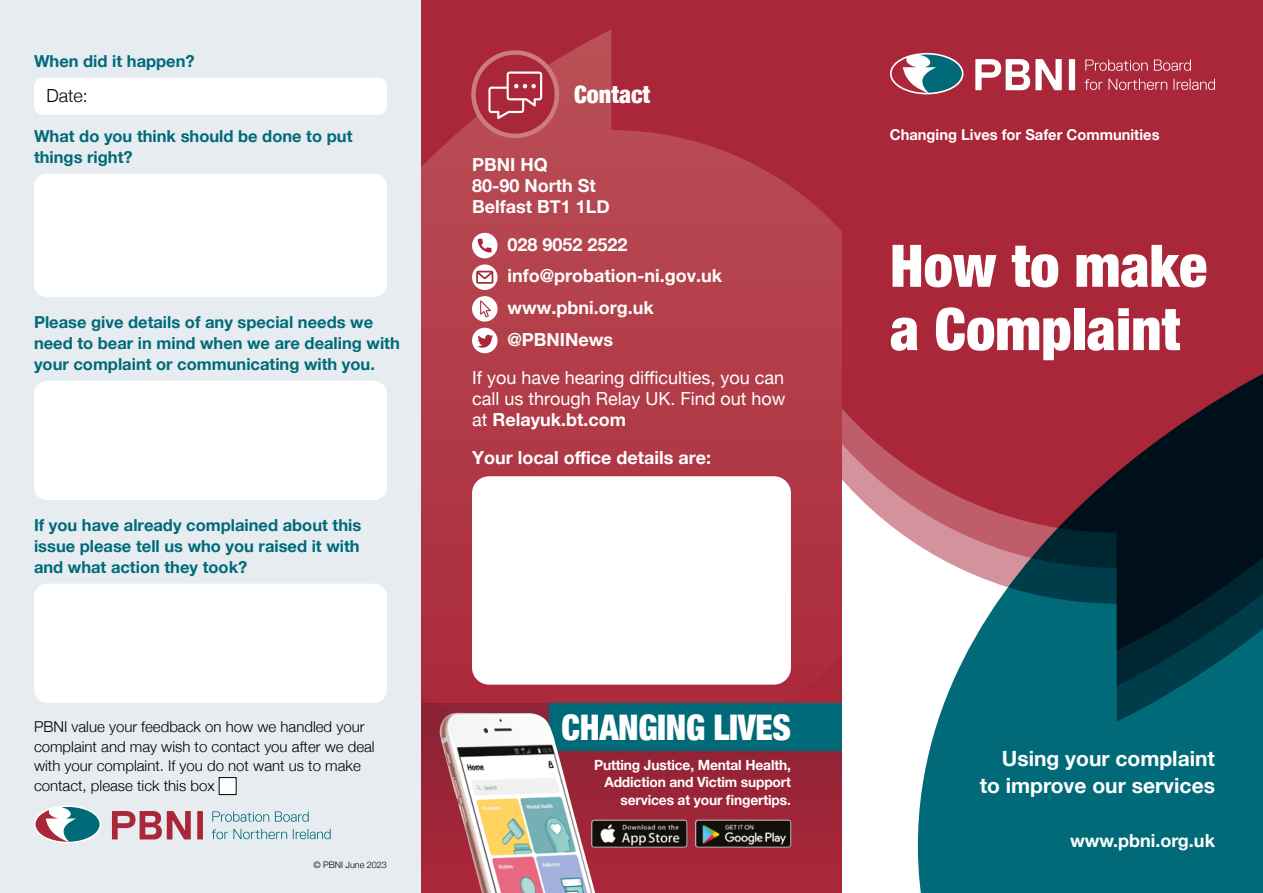
<style>
.page{position:relative;width:1263px;height:893px;background:#fff}
.page>*{position:absolute;margin:0;border:0;box-sizing:border-box;transform-origin:0 0}
.Body{font:900 condensed 58.65px/63.3px "Helvetica Neue";color:#fff}
.t1{font:900 condensed 35.25px "Helvetica Neue";letter-spacing:-.01em;color:#fff}
.Body2{font:900 condensed 24px "Helvetica Neue";color:#fff}
.Body-2{font:700 21px/27px "Helvetica Neue";color:#fff;text-align:right}
.Body2-2{font:700 18px "Helvetica Neue";color:#fff}
.Body2-3{font:18px/21px "Helvetica Neue";color:#fff;text-align:justify}
.Body-3{font:700 18px "Helvetica Neue";color:#fff}
.t2{font:300 18px "Helvetica Neue";color:#000}
.t3{font:700 16.5px/21px "Helvetica Neue";color:#006a79}
.t4{font:300 15px/19.5px "Helvetica Neue";color:#000}
.t5{font:700 15px "Helvetica Neue";color:#fff}
.t6{font:700 14.1px/17.1px "Helvetica Neue";letter-spacing:-.01em;color:#fff;text-align:right}
.t7{font:300 9px "Helvetica Neue";color:#000}
.s1{font-weight:700}
</style>
<div class="page">
<div style="left:842px;top:0;width:421px;height:545px;background:#aa273a"></div>
<svg style="left:918px;top:364px;width:345px;height:529px;background:#3c5462"></svg>
<div style="left:0;top:0;width:421px;height:893px;background:#e6ecf0"></div>
<svg style="left:112px;top:811px;width:79px;height:28px"></svg>
<svg style="left:197px;top:811px;width:6px;height:28px"></svg>
<svg style="left:212px;top:811px;width:57px;height:11px"></svg>
<svg style="left:275px;top:811px;width:34px;height:11px"></svg>
<svg style="left:212px;top:829px;width:75px;height:10px"></svg>
<svg style="left:293px;top:829px;width:38px;height:10px"></svg>
<svg style="left:34px;top:805px;width:67px;height:38px"></svg>
<svg style="left:36px;top:807px;width:64px;height:35px"></svg>
<div style="left:219px;top:778px;width:17px;height:17px;background:#fff"></div>
<div style="left:219px;top:777px;width:18px;height:18px;border:1px solid #000"></div>
<div style="left:34px;top:174px;width:353px;height:123px;background:#fff;border-radius:13px"></div>
<div style="left:34px;top:78px;width:353px;height:37px;background:#fff;border-radius:9px"></div>
<div style="left:34px;top:381px;width:353px;height:119px;background:#fff;border-radius:13px"></div>
<div style="left:34px;top:584px;width:353px;height:119px;background:#fff;border-radius:13px"></div>
<svg style="left:975px;top:59px;width:87px;height:31px"></svg>
<svg style="left:1069px;top:59px;width:6px;height:31px"></svg>
<svg style="left:1085px;top:60px;width:63px;height:11px"></svg>
<svg style="left:1154px;top:60px;width:37px;height:11px"></svg>
<svg style="left:1084px;top:79px;width:83px;height:11px"></svg>
<svg style="left:1173px;top:79px;width:42px;height:11px"></svg>
<svg style="left:890px;top:53px;width:73px;height:41px"></svg>
<svg style="left:892px;top:55px;width:70px;height:38px"></svg>
<div style="left:421px;top:0;width:421px;height:893px;background:#aa273a"></div>
<svg style="left:421px;top:756px;width:421px;height:92px;fill:#9a2437"></svg>
<svg style="left:421px;top:30px;width:421px;height:726px;fill:#b23c48"></svg>
<div style="left:472px;top:233px;width:25px;height:25px;background:#fff;border-radius:50%"></div>
<svg style="left:478px;top:239px;width:14px;height:14px"></svg>
<svg style="left:472px;top:264px;width:25px;height:26px"></svg>
<svg style="left:476px;top:271px;width:17px;height:13px"></svg>
<div style="left:472px;top:296px;width:25px;height:26px;background:#fff;border-radius:50%"></div>
<svg style="left:480px;top:300px;width:11px;height:17px"></svg>
<div style="left:472px;top:328px;width:25px;height:25px;background:#fff;border-radius:50%"></div>
<svg style="left:477px;top:335px;width:16px;height:13px"></svg>
<svg style="left:473px;top:53px;width:84px;height:83px"></svg>
<div style="left:471px;top:50px;width:88px;height:88px;border:4px solid #cd7c7c;border-radius:50%"></div>
<div style="left:472px;top:476px;width:319px;height:209px;background:#fff;border-radius:17px"></div>
<svg style="left:488px;top:72px;width:54px;height:47px"></svg>
<img style="left:595px;top:820px;width:92px;height:27px">
<div style="left:591px;top:820px;width:96px;height:27px;border:1px solid #b3b2b2;border-radius:3px"></div>
<img style="left:695px;top:820px;width:96px;height:27px">
<div style="left:695px;top:820px;width:96px;height:27px;border:1px solid #b3b2b2;border-radius:3px"></div>
<div style="left:549px;top:703px;width:293px;height:47px;background:#006a79"></div>
<img style="left:438px;top:713px;width:157px;height:180px">
<p class="t3" style="left:34px;top:51px;width:162px">When did it happen?</p>
<p class="t2" style="left:46px;top:81px;width:43px">Date:</p>
<p class="t3" style="left:34px;top:126px;width:320px">What do you think should be done to put things right?</p>
<p class="t3" style="left:34px;top:312px;width:367px">Please give details of any special needs we need to bear in mind when we are dealing with your complaint or communicating with you.</p>
<p class="t3" style="left:34px;top:515px;width:329px;text-align:justify">If you have already complained about this issue please tell us who you raised it with and what action they took?</p>
<p class="t4" style="left:34px;top:716px;width:342px">PBNI value your feedback on how we handled your complaint and may wish to contact you after we deal with your complaint. If you do not want us to make contact, please tick this box</p>
<p class="t7" style="left:313px;top:857px;width:75px">© PBNI June 2023</p>
<p class="Body2" style="left:574px;top:75px;width:78px">Contact</p>
<p class="Body2-2" style="left:472px;top:150px;width:77px">PBNI HQ</p>
<p class="Body2-2" style="left:472px;top:171px;width:125px">80-90 North St</p>
<p class="Body2-2" style="left:472px;top:192px;width:139px">Belfast BT1 1LD</p>
<p class="Body2-2" style="left:507px;top:230px;width:122px">028 9052 2522</p>
<p class="Body2-2" style="left:507px;top:262px;width:216px">info@probation-ni.gov.uk</p>
<p class="Body2-2" style="left:507px;top:294px;width:148px">www.pbni.org.uk</p>
<p class="Body2-2" style="left:507px;top:325px;width:107px">@PBNINews</p>
<p class="Body2-3" style="left:472px;top:368px;width:315px">If you have hearing difficulties, you can call us through Relay UK. Find out how at <span class="s1">Relayuk.bt.com</span></p>
<p class="Body2-2" style="left:472px;top:443px;width:241px">Your local office details are:</p>
<p class="t1" style="left:562px;top:698px;width:231px">CHANGING LIVES</p>
<p class="t6" style="left:594px;top:757px;width:198px">Putting Justice, Mental Health,<br>Addiction and Victim support services at your fingertips.</p>
<p class="t5" style="left:890px;top:122px;width:271px">Changing Lives for Safer Communities</p>
<p class="Body" style="left:890px;top:231px;width:319px">How to make a Complaint</p>
<p class="Body-2" style="left:980px;top:746px;width:237px">Using your complaint to improve our services</p>
<p class="Body-3" style="left:1070px;top:827px;width:146px">www.pbni.org.uk</p>
</div>
